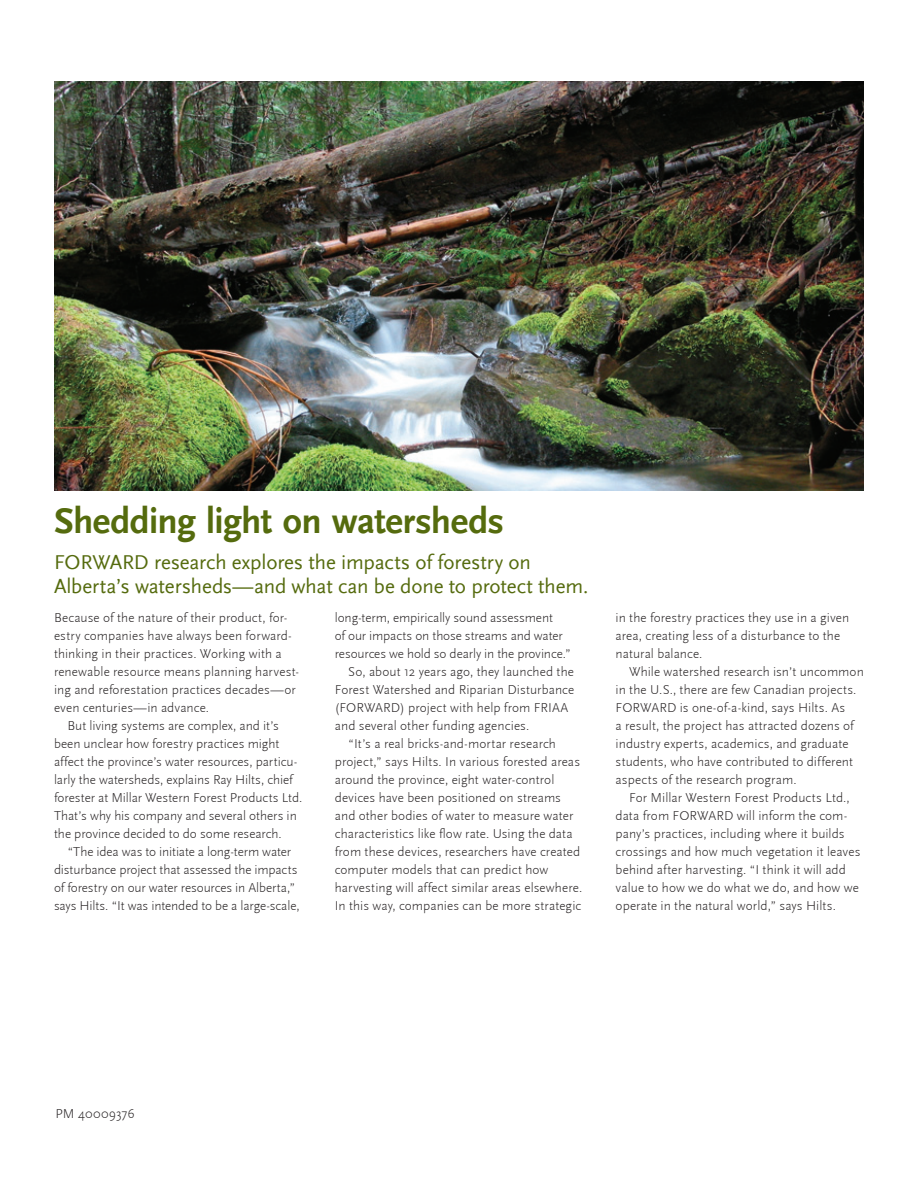
<style>
.page{position:relative;width:918px;height:1188px;background:#fff}
.page>*{position:absolute;margin:0;border:0;box-sizing:border-box;transform-origin:0 0}
.med_heads{font:700 37.2px "Scala Sans";letter-spacing:-.015em;color:#556b0e}
.t1{font:21px/24px "Scala Sans";letter-spacing:-.005em;color:#556b0e}
.t2{font:300 13.5px/18px "Scala Sans";color:#231f20}
</style>
<div class="page">
<img style="left:54px;top:81px;width:810px;height:409px">
<p class="med_heads" style="left:54px;top:501px;width:452px">Shedding light on watersheds</p>
<p class="t1" style="left:54px;top:551px;width:536px">FORWARD research explores the impacts of forestry on<br>Alberta’s watersheds—and what can be done to protect them.</p>
<p class="t2" style="left:335px;top:609px;width:237px">long-term, empirically sound assessment<br>of our impacts on those streams and water resources we hold so dearly in the province.”</p>
<p class="t2" style="left:335px;top:663px;width:241px;text-indent:14px">So, about 12 years ago, they launched the Forest Watershed and Riparian Disturbance (FORWARD) project with help from FRIAA and several other funding agencies.</p>
<p class="t2" style="left:335px;top:735px;width:249px;text-indent:14px">“It’s a real bricks-and-mortar research project,” says Hilts. In various forested areas around the province, eight water-control devices have been positioned on streams and other bodies of water to measure water characteristics like flow rate. Using the data from these devices, researchers have created computer models that can predict how harvesting will affect similar areas elsewhere.<br>In this way, companies can be more strategic</p>
<p class="t2" style="left:54px;top:609px;width:247px">Because of the nature of their product, for&shy;estry companies have always been forward&shy;thinking in their practices. Working with a renewable resource means planning harvest&shy;ing and reforestation practices decades—or even centuries—in advance.</p>
<p class="t2" style="left:54px;top:717px;width:250px;text-indent:14px">But living systems are complex, and it’s been unclear how forestry practices might affect the province’s water resources, particu&shy;larly the watersheds, explains Ray Hilts, chief forester at Millar Western Forest Products Ltd.<br>That’s why his company and several others in the province decided to do some research.</p>
<p class="t2" style="left:54px;top:843px;width:247px;text-align:center">“The idea was to initiate a long-term water disturbance project that assessed the impacts of forestry on our water resources in Alberta,” says Hilts. “It was intended to be a large-scale,</p>
<p class="t2" style="left:616px;top:609px;width:235px">in the forestry practices they use in a given area, creating less of a disturbance to the natural balance.</p>
<p class="t2" style="left:616px;top:663px;width:250px;text-indent:14px">While watershed research isn’t uncommon in the U.S., there are few Canadian projects.<br>FORWARD is one-of-a-kind, says Hilts. As<br>a result, the project has attracted dozens of industry experts, academics, and graduate students, who have contributed to different aspects of the research program.</p>
<p class="t2" style="left:616px;top:789px;width:247px;text-indent:14px">For Millar Western Forest Products Ltd., data from FORWARD will inform the com&shy;pany’s practices, including where it builds crossings and how much vegetation it leaves behind after harvesting. “I think it will add value to how we do what we do, and how we operate in the natural world,” says Hilts.</p>
<p class="t2" style="left:56px;top:1105px;width:81px">PM 40009376</p>
</div>
